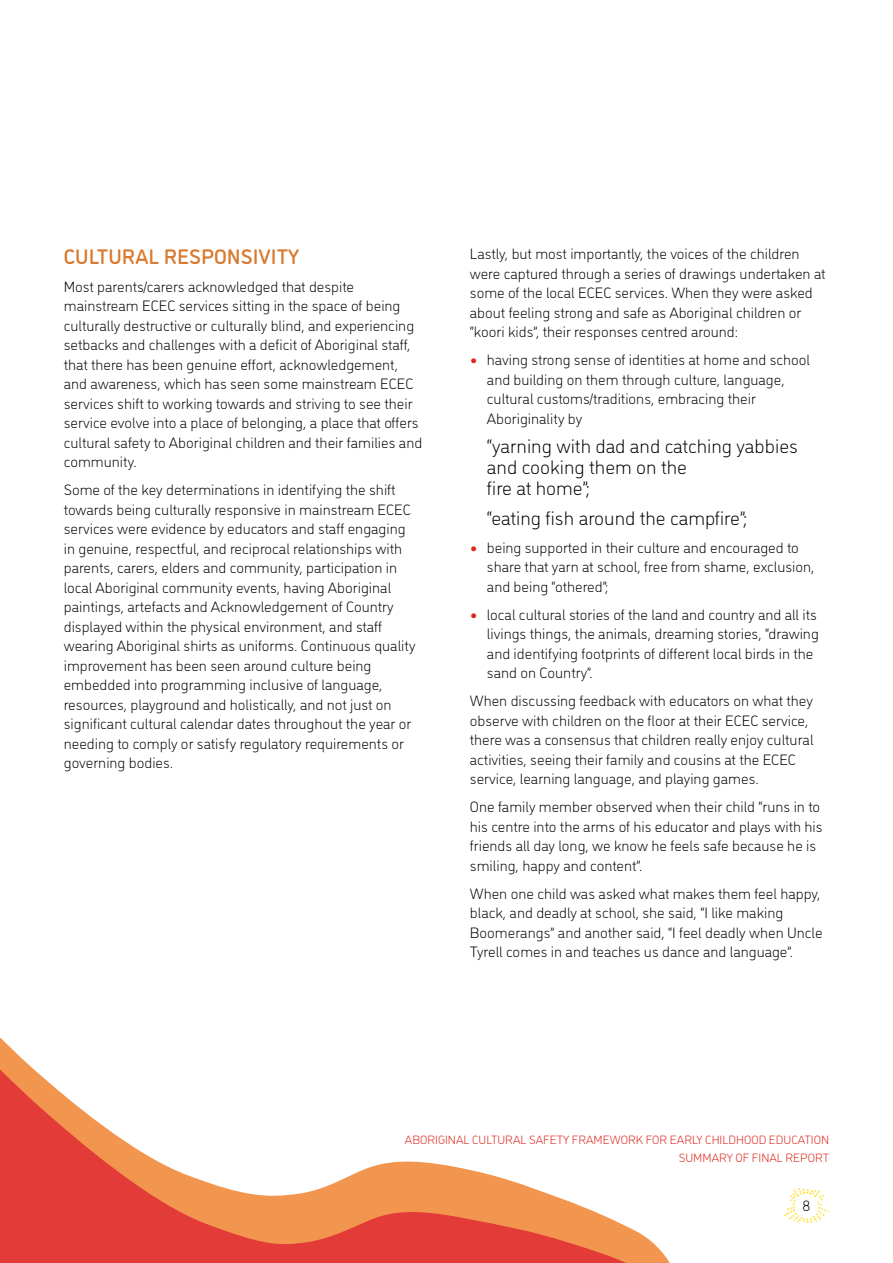
<style>
.page{position:relative;width:893px;height:1263px;background:#fff}
.page>*{position:absolute;margin:0;border:0;box-sizing:border-box;transform-origin:0 0}
.t1{font:500 21px "DI Nosaur";color:#d87a30}
.t2{font:300 19.5px/21px "DI Nosaur";color:#000}
.Body{font:300 15px/19.5px "DI Nosaur";color:#000}
.bullets{font:300 15px/19.5px "DI Nosaur";color:#000}
.t3{font:300 12px/17.5px "DI Nosaur";color:#de261c;text-align:right}
.s1{font-weight:900;color:#de261c}
</style>
<div class="page">
<svg style="left:0;top:1037px;width:670px;height:226px"></svg>
<svg style="left:784px;top:1188px;width:45px;height:35px"></svg>
<h2 class="t1" style="left:64px;top:241px;width:237px">CULTURAL RESPONSIVITY</h2>
<p class="Body" style="left:64px;top:276px;width:360px">Most parents/carers acknowledged that despite mainstream ECEC services sitting in the space of being culturally destructive or culturally blind, and experiencing setbacks and challenges with a deficit of Aboriginal staff, that there has been genuine effort, acknowledgement, and awareness, which has seen some mainstream ECEC services shift to working towards and striving to see their service evolve into a place of belonging, a place that offers cultural safety to Aboriginal children and their families and community.</p>
<p class="Body" style="left:64px;top:479px;width:353px">Some of the key determinations in identifying the shift towards being culturally responsive in mainstream ECEC services were evidence by educators and staff engaging in genuine, respectful, and reciprocal relationships with parents, carers, elders and community, participation in local Aboriginal community events, having Aboriginal paintings, artefacts and Acknowledgement of Country displayed within the physical environment, and staff wearing Aboriginal shirts as uniforms. Continuous quality improvement has been seen around culture being embedded into programming inclusive of language, resources, playground and holistically, and not just on significant cultural calendar dates throughout the year or needing to comply or satisfy regulatory requirements or governing bodies.</p>
<p class="Body" style="left:470px;top:243px;width:357px">Lastly, but most importantly, the voices of the children were captured through a series of drawings undertaken at some of the local ECEC services. When they were asked about feeling strong and safe as Aboriginal children or “koori kids”, their responses centred around:</p>
<p class="bullets" style="left:487px;top:349px;width:325px;text-indent:-17px"><span class="s1">•</span> having strong sense of identities at home and school and building on them through culture, language, cultural customs/traditions, embracing their Aboriginality by</p>
<p class="t2" style="left:487px;top:435px;width:313px">“yarning with dad and catching yabbies and cooking them on the<br>fire at home”;</p>
<p class="t2" style="left:487px;top:506px;width:262px">“eating fish around the campfire”;</p>
<p class="bullets" style="left:487px;top:537px;width:329px;text-indent:-17px"><span class="s1">•</span> being supported in their culture and encouraged to share that yarn at school, free from shame, exclusion, and being “othered”;</p>
<p class="bullets" style="left:487px;top:604px;width:333px;text-indent:-17px"><span class="s1">•</span> local cultural stories of the land and country and all its livings things, the animals, dreaming stories, “drawing and identifying footprints of different local birds in the sand on Country”.</p>
<p class="Body" style="left:470px;top:690px;width:345px">When discussing feedback with educators on what they observe with children on the floor at their ECEC service, there was a consensus that children really enjoy cultural activities, seeing their family and cousins at the ECEC service, learning language, and playing games.</p>
<p class="Body" style="left:470px;top:796px;width:354px">One family member observed when their child “runs in to his centre into the arms of his educator and plays with his friends all day long, we know he feels safe because he is smiling, happy and content”.</p>
<p class="Body" style="left:470px;top:883px;width:354px">When one child was asked what makes them feel happy, black, and deadly at school, she said, “I like making Boomerangs” and another said, “I feel deadly when Uncle Tyrell comes in and teaches us dance and language”.</p>
<p class="t3" style="left:405px;top:1130px;width:426px">ABORIGINAL CULTURAL SAFETY FRAMEWORK FOR EARLY CHILDHOOD EDUCATION<br>SUMMARY OF FINAL REPORT</p>
<p class="Body" style="left:803px;top:1195px;width:9px">8</p>
</div>
